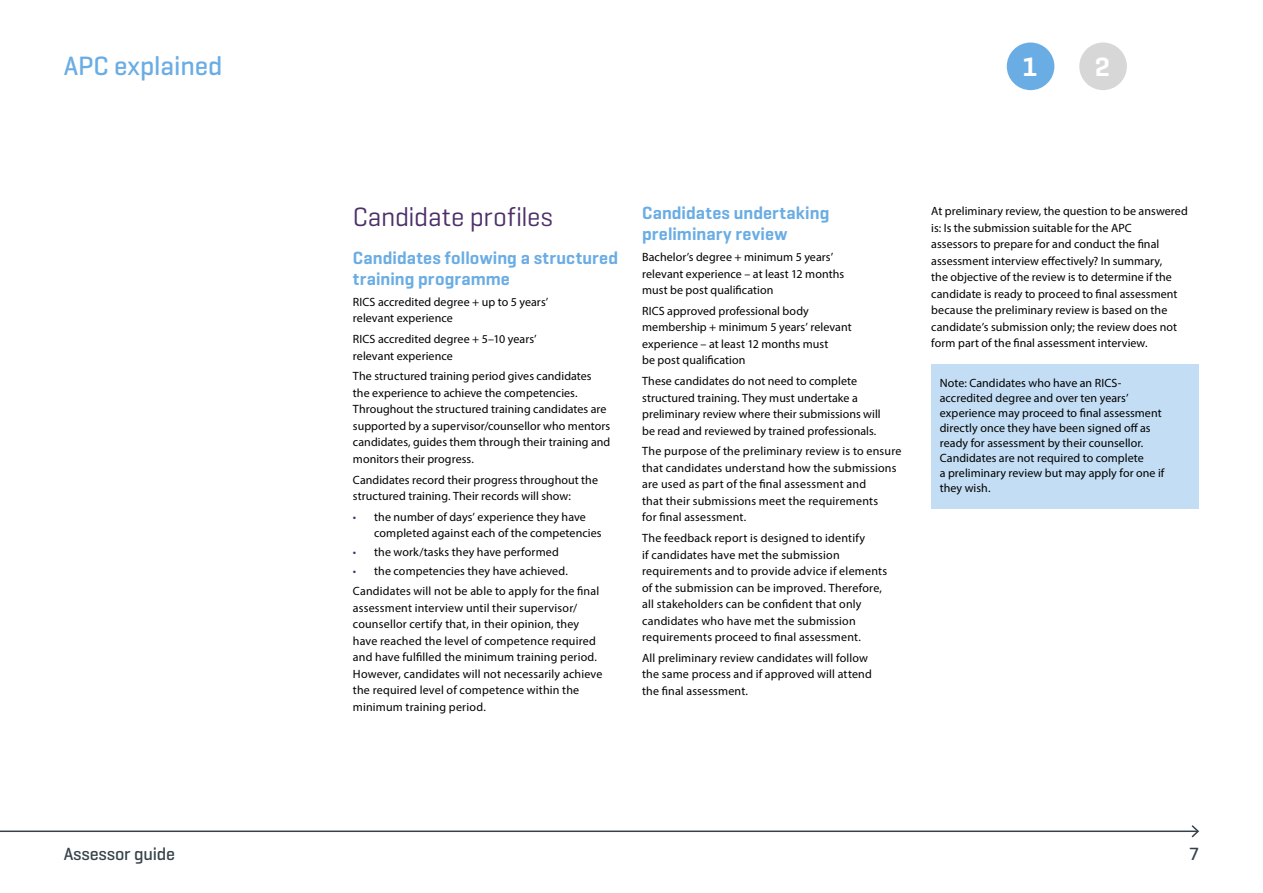
<style>
.page{position:relative;width:1263px;height:893px;background:#fff}
.page>*{position:absolute;margin:0;border:0;box-sizing:border-box;transform-origin:0 0}
.t1{font:27px "Geogrotesque";letter-spacing:-.015em;color:#4d3069}
.t2{font:500 27px "Geogrotesque";letter-spacing:-.005em;color:#6aade4}
.t3{font:600 27px "Geogrotesque";color:#fff}
.t4{font:600 18px/21px "Geogrotesque";letter-spacing:.005em;color:#6aade4}
.t5{font:500 18px "Geogrotesque";letter-spacing:-.01em;color:#36424a}
.t6{font:12px/16.5px "Myriad Pro";letter-spacing:.01em;color:#000}
.s1{color:#4d3069}
</style>
<div class="page">
<div style="left:1079px;top:43px;width:48px;height:47px;background:#d7d7d7;border-radius:50%"></div>
<div style="left:1007px;top:43px;width:47px;height:47px;background:#6aade4;border-radius:50%"></div>
<hr style="left:0;top:830px;width:1198px;height:2px;background:#36424a">
<svg style="left:1190px;top:825px;width:9px;height:13px"></svg>
<div style="left:931px;top:364px;width:268px;height:145px;background:#c3def4"></div>
<h1 class="t2" style="left:64px;top:49px;width:160px">APC explained</h1>
<h2 class="t5" style="left:64px;top:842px;width:113px">Assessor guide</h2>
<h1 class="t3" style="left:1022px;top:50px;width:17px">1</h1>
<h1 class="t3" style="left:1095px;top:50px;width:17px">2</h1>
<h1 class="t1" style="left:353px;top:200px;width:202px">Candidate profiles</h1>
<h2 class="t4" style="left:353px;top:247px;width:267px">Candidates following a structured training programme</h2>
<p class="t6" style="left:353px;top:293px;width:197px">RICS accredited degree + up to 5 years’ relevant experience</p>
<p class="t6" style="left:353px;top:331px;width:185px">RICS accredited degree + 5–10 years’ relevant experience</p>
<p class="t6" style="left:353px;top:368px;width:259px">The structured training period gives candidates the experience to achieve the competencies.<br>Throughout the structured training candidates are supported by a supervisor/counsellor who mentors candidates, guides them through their training and monitors their progress.</p>
<p class="t6" style="left:353px;top:471px;width:247px">Candidates record their progress throughout the structured training. Their records will show:</p>
<p class="t6" style="left:374px;top:508px;width:229px;text-indent:-21px"><span class="s1">•</span> the number of days’ experience they have completed against each of the competencies</p>
<p class="t6" style="left:353px;top:543px;width:207px"><span class="s1">•</span> the work/tasks they have performed</p>
<p class="t6" style="left:353px;top:560px;width:248px;line-height:20.7px"><span class="s1">•</span> the competencies they have achieved.<br>Candidates will not be able to apply for the final</p>
<p class="t6" style="left:353px;top:599px;width:251px">assessment interview until their supervisor/ counsellor certify that, in their opinion, they have reached the level of competence required and have fulfilled the minimum training period.<br>However, candidates will not necessarily achieve the required level of competence within the minimum training period.</p>
<h2 class="t4" style="left:642px;top:202px;width:189px">Candidates undertaking preliminary review</h2>
<p class="t6" style="left:642px;top:249px;width:203px">Bachelor’s degree + minimum 5 years’ relevant experience – at least 12 months must be post qualification</p>
<p class="t6" style="left:642px;top:302px;width:211px">RICS approved professional body membership + minimum 5 years’ relevant experience – at least 12 months must<br>be post qualification</p>
<p class="t6" style="left:642px;top:373px;width:240px">These candidates do not need to complete structured training. They must undertake a preliminary review where their submissions will be read and reviewed by trained professionals.</p>
<p class="t6" style="left:642px;top:443px;width:261px">The purpose of the preliminary review is to ensure that candidates understand how the submissions are used as part of the final assessment and<br>that their submissions meet the requirements<br>for final assessment.</p>
<p class="t6" style="left:642px;top:530px;width:247px">The feedback report is designed to identify<br>if candidates have met the submission requirements and to provide advice if elements of the submission can be improved. Therefore, all stakeholders can be confident that only candidates who have met the submission requirements proceed to final assessment.</p>
<p class="t6" style="left:642px;top:649px;width:231px">All preliminary review candidates will follow the same process and if approved will attend the final assessment.</p>
<p class="t6" style="left:931px;top:203px;width:258px">At preliminary review, the question to be answered is: Is the submission suitable for the APC<br>assessors to prepare for and conduct the final assessment interview effectively? In summary,<br>the objective of the review is to determine if the candidate is ready to proceed to final assessment because the preliminary review is based on the candidate’s submission only; the review does not form part of the final assessment interview.</p>
<p class="t6" style="left:940px;top:375px;width:226px;line-height:15px">Note: Candidates who have an RICS&shy;accredited degree and over ten years’ experience may proceed to final assessment directly once they have been signed off as ready for assessment by their counsellor.<br>Candidates are not required to complete<br>a preliminary review but may apply for one if they wish.</p>
<h2 class="t5" style="left:1189px;top:842px;width:11px">7</h2>
</div>
